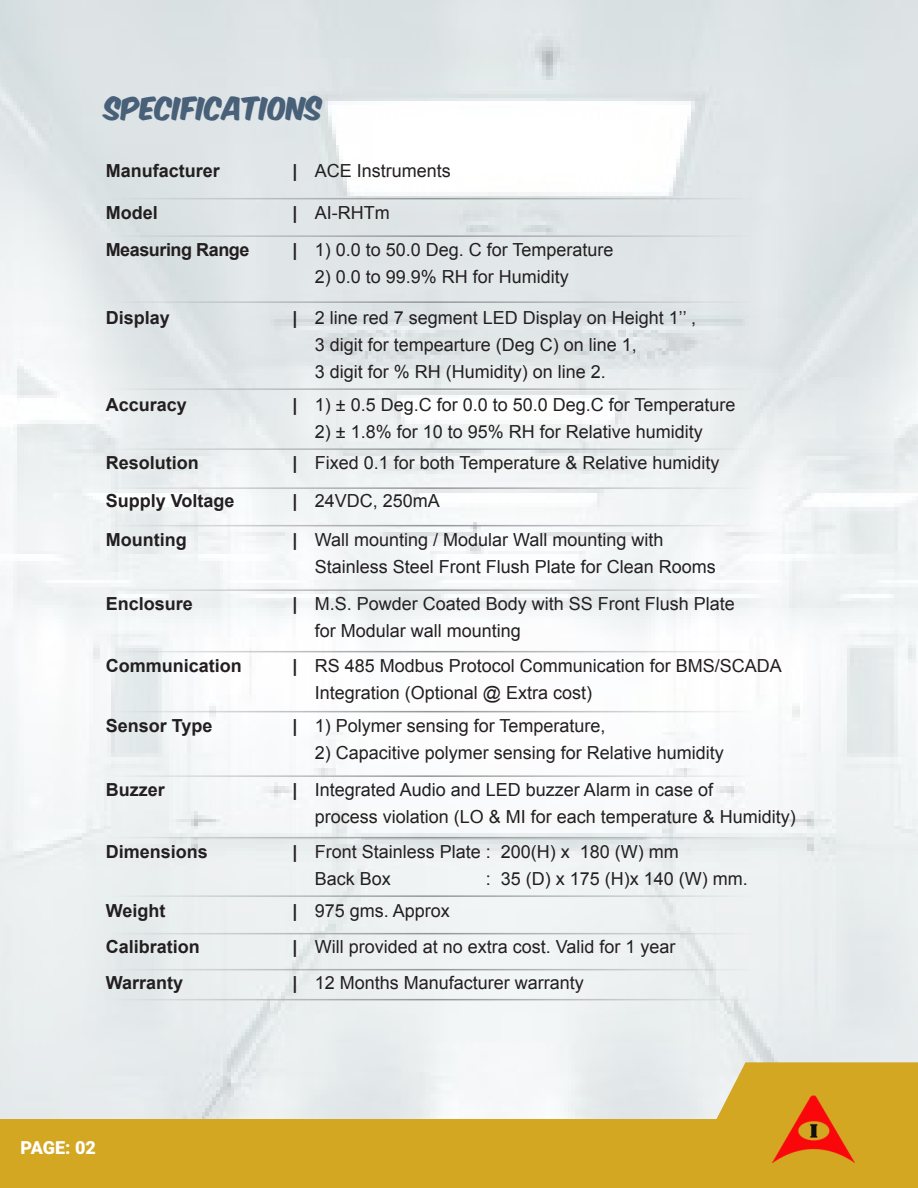
<style>
.page{position:relative;width:918px;height:1188px;background:#fff}
.page>*{position:absolute;margin:0;border:0;box-sizing:border-box;transform-origin:0 0}
.t1{font:27px "Komika Axis";color:#496079}
.nn{font:18px "Arial";color:#231f20}
.nn-2{font:700 18px "Arial";color:#231f20}
.kk{font:18px "Arial";color:#231f20}
.nn-3{font:700 18px "Arial";letter-spacing:-.025em;color:#231f20}
.t2{font:900 18px "Roboto";letter-spacing:-.005em;color:#fff}
</style>
<div class="page">
<img style="left:0;top:0;width:918px;height:1120px">
<hr style="left:103px;top:198px;width:648px;height:1px;background:#939598">
<hr style="left:103px;top:235px;width:648px;height:2px;background:#939598">
<hr style="left:103px;top:301px;width:648px;height:2px;background:#939598">
<hr style="left:103px;top:448px;width:648px;height:2px;background:#939598">
<hr style="left:103px;top:487px;width:648px;height:2px;background:#939598">
<hr style="left:103px;top:525px;width:648px;height:1px;background:#939598">
<hr style="left:103px;top:589px;width:648px;height:2px;background:#939598">
<hr style="left:103px;top:651px;width:648px;height:1px;background:#939598">
<hr style="left:103px;top:711px;width:648px;height:1px;background:#939598">
<hr style="left:103px;top:775px;width:648px;height:2px;background:#939598">
<hr style="left:103px;top:837px;width:648px;height:1px;background:#939598">
<hr style="left:103px;top:895px;width:648px;height:2px;background:#939598">
<hr style="left:103px;top:933px;width:648px;height:1px;background:#939598">
<hr style="left:103px;top:969px;width:648px;height:1px;background:#939598">
<hr style="left:103px;top:999px;width:648px;height:1px;background:#939598">
<hr style="left:103px;top:388px;width:648px;height:2px;background:#939598">
<div style="left:0;top:1120px;width:918px;height:68px;background:#d3a722"></div>
<svg style="left:686px;top:1062px;width:232px;height:101px"></svg>
<img style="left:766px;top:1087px;width:98px;height:75px">
<p class="t1" style="left:105px;top:95px;width:219px">SPECIFICATIONS</p>
<p class="nn-2" style="left:106px;top:158px;width:116px">Manufacturer</p>
<p class="nn-2" style="left:293px;top:158px;width:7px">|</p>
<p class="nn" style="left:315px;top:158px;width:138px">ACE Instruments</p>
<p class="nn-2" style="left:106px;top:200px;width:54px">Model</p>
<p class="nn-2" style="left:293px;top:200px;width:7px">|</p>
<p class="nn" style="left:315px;top:200px;width:76px">AI-RHTm</p>
<p class="nn-3" style="left:106px;top:237px;width:145px">Measuring Range</p>
<p class="nn-2" style="left:293px;top:237px;width:7px">|</p>
<p class="nn" style="left:315px;top:238px;width:300px">1) 0.0 to 50.0 Deg. C for Temperature</p>
<p class="nn" style="left:315px;top:265px;width:256px">2) 0.0 to 99.9% RH for Humidity</p>
<p class="nn-2" style="left:106px;top:305px;width:66px">Display</p>
<p class="nn-2" style="left:293px;top:305px;width:7px">|</p>
<p class="nn" style="left:315px;top:305px;width:383px">2 line red 7 segment LED Display on Height 1’’ ,</p>
<p class="nn" style="left:315px;top:332px;width:324px">3 digit for tempearture (Deg C) on line 1,</p>
<p class="nn" style="left:315px;top:359px;width:293px">3 digit for % RH (Humidity) on line 2.</p>
<p class="nn-2" style="left:106px;top:392px;width:83px">Accuracy</p>
<p class="nn-2" style="left:293px;top:392px;width:7px">|</p>
<p class="nn" style="left:315px;top:392px;width:422px">1) ± 0.5 Deg.C for 0.0 to 50.0 Deg.C for Temperature</p>
<p class="nn" style="left:315px;top:419px;width:390px">2) ± 1.8% for 10 to 95% RH for Relative humidity</p>
<p class="nn-2" style="left:106px;top:450px;width:95px">Resolution</p>
<p class="nn-2" style="left:293px;top:450px;width:7px">|</p>
<p class="nn" style="left:315px;top:450px;width:406px">Fixed 0.1 for both Temperature &amp; Relative humidity</p>
<p class="nn-2" style="left:106px;top:488px;width:130px">Supply Voltage</p>
<p class="nn-2" style="left:293px;top:488px;width:7px">|</p>
<p class="nn" style="left:315px;top:488px;width:127px">24VDC, 250mA</p>
<p class="nn-2" style="left:106px;top:527px;width:82px">Mounting</p>
<p class="nn-2" style="left:293px;top:527px;width:7px">|</p>
<p class="nn" style="left:315px;top:527px;width:350px">Wall mounting / Modular Wall mounting with</p>
<p class="nn" style="left:315px;top:554px;width:403px">Stainless Steel Front Flush Plate for Clean Rooms</p>
<p class="nn-2" style="left:106px;top:591px;width:89px">Enclosure</p>
<p class="nn-2" style="left:293px;top:591px;width:7px">|</p>
<p class="nn" style="left:315px;top:592px;width:422px">M.S. Powder Coated Body with SS Front Flush Plate</p>
<p class="nn" style="left:315px;top:619px;width:208px">for Modular wall mounting</p>
<p class="nn-2" style="left:106px;top:653px;width:138px">Communication</p>
<p class="nn-2" style="left:293px;top:653px;width:7px">|</p>
<p class="nn" style="left:315px;top:653px;width:469px">RS 485 Modbus Protocol Communication for BMS/SCADA</p>
<p class="nn" style="left:315px;top:680px;width:279px">Integration (Optional @ Extra cost)</p>
<p class="nn-2" style="left:106px;top:713px;width:108px">Sensor Type</p>
<p class="nn-2" style="left:293px;top:713px;width:7px">|</p>
<p class="nn" style="left:315px;top:713px;width:292px">1) Polymer sensing for Temperature,</p>
<p class="nn" style="left:315px;top:740px;width:411px">2) Capacitive polymer sensing for Relative humidity</p>
<p class="nn-2" style="left:106px;top:777px;width:61px">Buzzer</p>
<p class="nn-2" style="left:293px;top:777px;width:7px">|</p>
<p class="nn" style="left:315px;top:778px;width:400px">Integrated Audio and LED buzzer Alarm in case of</p>
<p class="nn" style="left:315px;top:805px;width:483px">process violation (LO &amp; MI for each temperature &amp; Humidity)</p>
<p class="nn-2" style="left:106px;top:839px;width:104px">Dimensions</p>
<p class="nn-2" style="left:293px;top:839px;width:7px">|</p>
<p class="kk" style="left:315px;top:839px;width:366px">Front Stainless Plate : 200(H) x 180 (W) mm</p>
<p class="kk" style="left:315px;top:866px;width:78px">Back Box</p>
<p class="kk" style="left:486px;top:866px;width:264px">: 35 (D) x 175 (H)x 140 (W) mm.</p>
<p class="nn-2" style="left:106px;top:898px;width:61px">Weight</p>
<p class="nn-2" style="left:293px;top:898px;width:7px">|</p>
<p class="nn" style="left:315px;top:898px;width:137px">975 gms. Approx</p>
<p class="nn-2" style="left:106px;top:934px;width:96px">Calibration</p>
<p class="nn-2" style="left:293px;top:934px;width:7px">|</p>
<p class="nn" style="left:315px;top:934px;width:362px">Will provided at no extra cost. Valid for 1 year</p>
<p class="nn-2" style="left:106px;top:970px;width:79px">Warranty</p>
<p class="nn-2" style="left:293px;top:970px;width:7px">|</p>
<p class="nn" style="left:315px;top:970px;width:271px">12 Months Manufacturer warranty</p>
<p class="t2" style="left:21px;top:1135px;width:77px">PAGE: 02</p>
</div>
